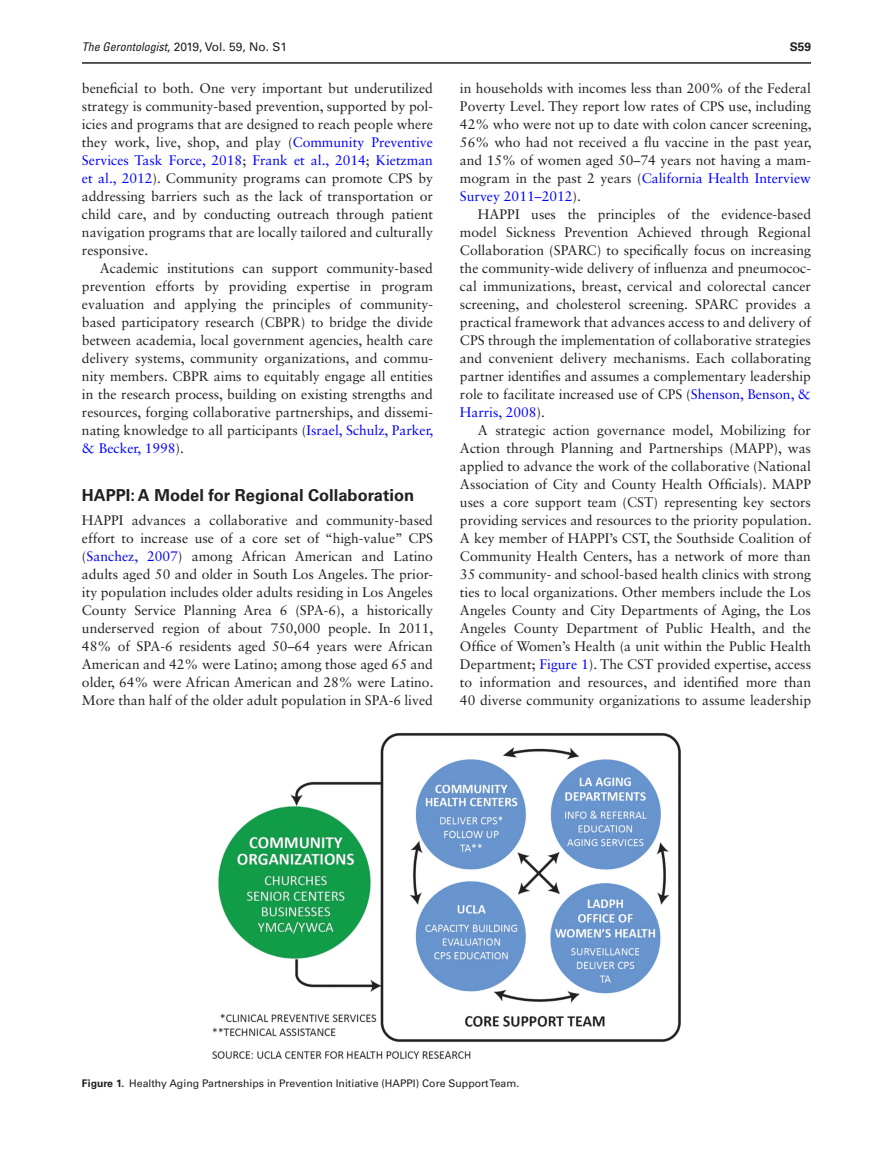
<style>
.page{position:relative;width:893px;height:1174px;background:#fff}
.page>*{position:absolute;margin:0;border:0;box-sizing:border-box;transform-origin:0 0}
.t1{font:700 16.5px "Univers LT Std";color:#231f20}
.t2{font:13.8px/18px "Sabon LT Std";color:#231f20;text-align:justify}
.t3{font:12px "Univers LT Std";color:#231f20}
.t4{font:700 12px "Univers LT Std";color:#231f20}
.t5{font:10.5px "Univers LT Std";color:#231f20}
.s1{font-style:italic;font-stretch:condensed}
.s2{color:#00f}
.s3{font-weight:700}
</style>
<div class="page">
<img style="left:212px;top:732px;width:469px;height:327px">
<hr style="left:82px;top:62px;width:729px;height:2px;background:#231f20">
<p class="t3" style="left:82px;top:40px;width:207px"><span class="s1">The Gerontologist</span>, 2019, Vol. 59, No. S1</p>
<p class="t4" style="left:790px;top:40px;width:23px">S59</p>
<p class="t2" style="left:82px;top:79px;width:353px">beneficial to both. One very important but underutilized strategy is community-based prevention, supported by pol&shy;icies and programs that are designed to reach people where they work, live, shop, and play (<span class="s2">Community Preventive Services Task Force, 2018</span>; <span class="s2">Frank et al., 2014</span>; <span class="s2">Kietzman et al., 2012</span>). Community programs can promote CPS by addressing barriers such as the lack of transportation or child care, and by conducting outreach through patient navigation programs that are locally tailored and culturally responsive.</p>
<p class="t2" style="left:82px;top:259px;width:353px;text-indent:18px">Academic institutions can support community-based prevention efforts by providing expertise in program evaluation and applying the principles of community&shy;based participatory research (CBPR) to bridge the divide between academia, local government agencies, health care delivery systems, community organizations, and commu&shy;nity members. CBPR aims to equitably engage all entities in the research process, building on existing strengths and resources, forging collaborative partnerships, and dissemi&shy;nating knowledge to all participants (<span class="s2">Israel, Schulz, Parker, &amp; Becker, 1998</span>).</p>
<p class="t1" style="left:82px;top:486px;width:334px">HAPPI: A Model for Regional Collaboration</p>
<p class="t2" style="left:82px;top:511px;width:353px">HAPPI advances a collaborative and community-based effort to increase use of a core set of “high-value” CPS (<span class="s2">Sanchez, 2007</span>) among African American and Latino adults aged 50 and older in South Los Angeles. The prior&shy;ity population includes older adults residing in Los Angeles County Service Planning Area 6 (SPA-6), a historically underserved region of about 750,000 people. In 2011, 48% of SPA-6 residents aged 50–64 years were African American and 42% were Latino; among those aged 65 and older, 64% were African American and 28% were Latino.<br>More than half of the older adult population in SPA-6 lived</p>
<p class="t2" style="left:460px;top:79px;width:353px">in households with incomes less than 200% of the Federal Poverty Level. They report low rates of CPS use, including 42% who were not up to date with colon cancer screening, 56% who had not received a flu vaccine in the past year, and 15% of women aged 50–74 years not having a mam&shy;mogram in the past 2 years (<span class="s2">California Health Interview Survey 2011–2012</span>).</p>
<p class="t2" style="left:460px;top:205px;width:353px;text-indent:18px">HAPPI uses the principles of the evidence-based model Sickness Prevention Achieved through Regional Collaboration (SPARC) to specifically focus on increasing the community-wide delivery of influenza and pneumococ&shy;cal immunizations, breast, cervical and colorectal cancer screening, and cholesterol screening. SPARC provides a practical framework that advances access to and delivery of CPS through the implementation of collaborative strategies and convenient delivery mechanisms. Each collaborating partner identifies and assumes a complementary leadership role to facilitate increased use of CPS (<span class="s2">Shenson, Benson, &amp; Harris, 2008</span>).</p>
<p class="t2" style="left:460px;top:421px;width:353px;text-indent:18px">A strategic action governance model, Mobilizing for Action through Planning and Partnerships (MAPP), was applied to advance the work of the collaborative (National Association of City and County Health Officials). MAPP uses a core support team (CST) representing key sectors providing services and resources to the priority population.<br>A key member of HAPPI’s CST, the Southside Coalition of Community Health Centers, has a network of more than 35 community- and school-based health clinics with strong ties to local organizations. Other members include the Los Angeles County and City Departments of Aging, the Los Angeles County Department of Public Health, and the Office of Women’s Health (a unit within the Public Health Department; <span class="s2">Figure 1</span>). The CST provided expertise, access to information and resources, and identified more than 40 diverse community organizations to assume leadership</p>
<p class="t5" style="left:82px;top:1077px;width:439px"><span class="s3">Figure 1.</span> Healthy Aging Partnerships in Prevention Initiative (HAPPI) Core Support Team.</p>
</div>
